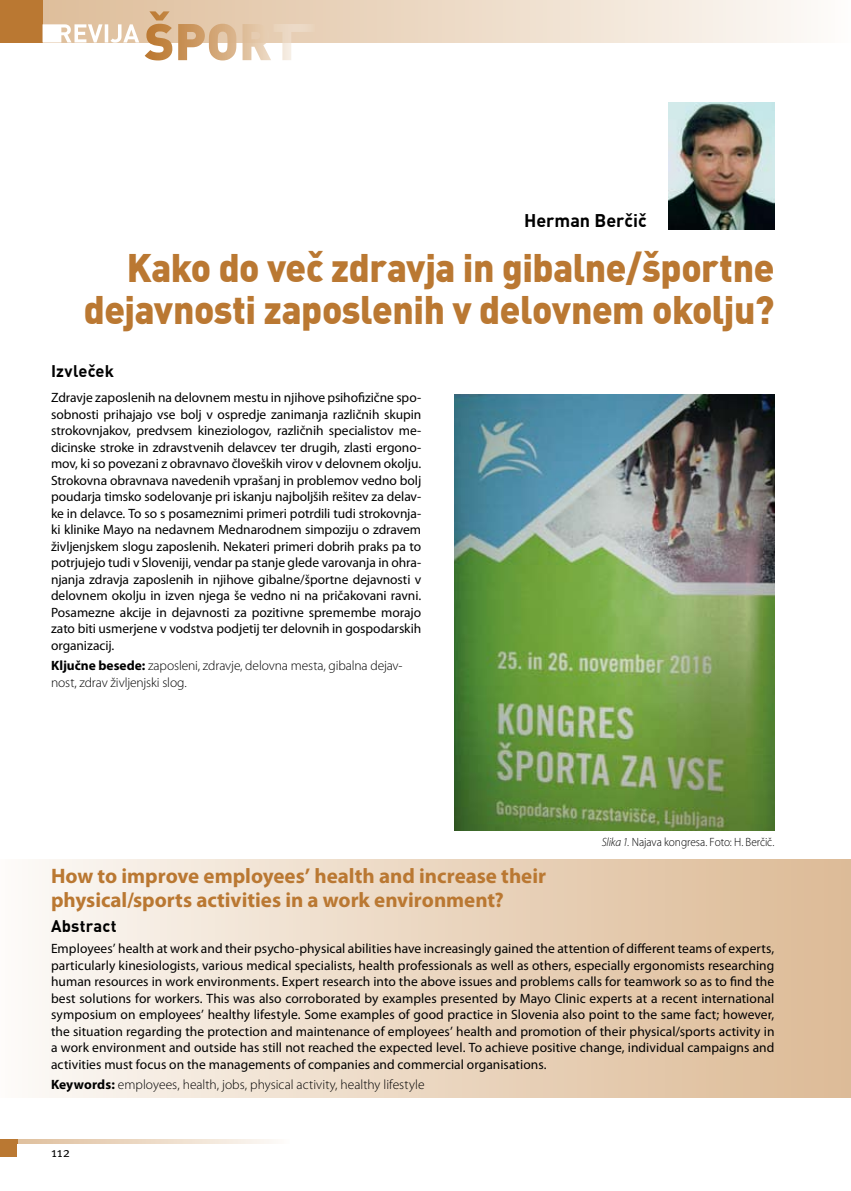
<style>
.page{position:relative;width:851px;height:1191px;background:#fff}
.page>*{position:absolute;margin:0;border:0;box-sizing:border-box;transform-origin:0 0}
.t1{font:900 39px/42px "DINCE";letter-spacing:-.015em;color:#ba7832;text-align:right;scale:.95 1}
.t2{font:700 21px/24px "Myriad Pro";letter-spacing:-.005em;color:#ba7832}
.t3{font:700 18px "DINCE";color:#000}
.t4{font:700 16.5px "DINCE";letter-spacing:.01em;color:#000}
.t5{font:13.5px/16.5px "Myriad Pro";color:#000;text-align:justify}
.t6{font:300 13.5px/16.5px "Myriad Pro";letter-spacing:-.005em;color:#000}
.t7{font:13.5px "Meta Pro";color:#000}
.t8{font:300 12px "Myriad Pro";letter-spacing:-.01em;color:#000;scale:.95 1}
.s1{font-weight:700}
.s2{font-style:italic}
</style>
<div class="page">
<div style="left:0;top:0;width:850px;height:43px;background:linear-gradient(to right,#dcb993,#fcfaf7)"></div>
<div style="left:0;top:0;width:43px;height:43px;background:#ba7832"></div>
<div style="left:0;top:1140px;width:289px;height:17px;background:linear-gradient(to right,#ddba95,#fcfaf7)"></div>
<svg style="left:145px;top:11px;width:170px;height:49px"></svg>
<svg style="left:43px;top:24px;width:96px;height:19px"></svg>
<div style="left:0;top:1140px;width:17px;height:17px;background:#ba7832"></div>
<div style="left:17px;top:1144px;width:272px;height:13px;background:#fff"></div>
<div style="left:0;top:859px;width:850px;height:238px;background:linear-gradient(to right,#fcf9f5,#dcb993)"></div>
<img style="left:454px;top:394px;width:320px;height:437px">
<img style="left:668px;top:102px;width:106px;height:127px">
<h3 class="t3" style="left:524px;top:209px;width:124px">Herman Berčič</h3>
<h1 class="t1" style="left:84px;top:245px;width:728px">Kako do več zdravja in gibalne/športne dejavnosti zaposlenih v delovnem okolju?</h1>
<p class="t4" style="left:51px;top:360px;width:64px">Izvleček</p>
<p class="t5" style="left:51px;top:389px;width:371px">Zdravje zaposlenih na delovnem mestu in njihove psihofizične spo&shy;sobnosti prihajajo vse bolj v ospredje zanimanja različnih skupin strokovnjakov, predvsem kineziologov, različnih specialistov me&shy;dicinske stroke in zdravstvenih delavcev ter drugih, zlasti ergono&shy;mov, ki so povezani z obravnavo človeških virov v delovnem okolju.<br>Strokovna obravnava navedenih vprašanj in problemov vedno bolj poudarja timsko sodelovanje pri iskanju najboljših rešitev za delav&shy;ke in delavce. To so s posameznimi primeri potrdili tudi strokovnja&shy;ki klinike Mayo na nedavnem Mednarodnem simpoziju o zdravem življenjskem slogu zaposlenih. Nekateri primeri dobrih praks pa to potrjujejo tudi v Sloveniji, vendar pa stanje glede varovanja in ohra&shy;njanja zdravja zaposlenih in njihove gibalne/športne dejavnosti v delovnem okolju in izven njega še vedno ni na pričakovani ravni.<br>Posamezne akcije in dejavnosti za pozitivne spremembe morajo zato biti usmerjene v vodstva podjetij ter delovnih in gospodarskih organizacij.</p>
<p class="t6" style="left:51px;top:658px;width:353px"><span class="s1">Ključne besede:</span> zaposleni, zdravje, delovna mesta, gibalna dejav&shy;nost, zdrav življenjski slog.</p>
<p class="t8" style="left:601px;top:835px;width:183px"><span class="s2">Slika 1.</span> Najava kongresa. Foto: H. Berčič.</p>
<h2 class="t2" style="left:51px;top:863px;width:496px">How to improve employees’ health and increase their physical/sports activities in a work environment?</h2>
<p class="t4" style="left:51px;top:915px;width:67px">Abstract</p>
<p class="t5" style="left:51px;top:940px;width:724px">Employees’ health at work and their psycho-physical abilities have increasingly gained the attention of different teams of experts, particularly kinesiologists, various medical specialists, health professionals as well as others, especially ergonomists researching human resources in work environments. Expert research into the above issues and problems calls for teamwork so as to find the best solutions for workers. This was also corroborated by examples presented by Mayo Clinic experts at a recent international symposium on employees’ healthy lifestyle. Some examples of good practice in Slovenia also point to the same fact; however, the situation regarding the protection and maintenance of employees’ health and promotion of their physical/sports activity in a work environment and outside has still not reached the expected level. To achieve positive change, individual campaigns and activities must focus on the managements of companies and commercial organisations.</p>
<p class="t6" style="left:51px;top:1076px;width:375px"><span class="s1">Keywords:</span> employees, health, jobs, physical activity, healthy lifestyle</p>
<p class="t7" style="left:51px;top:1144px;width:21px">112</p>
</div>
